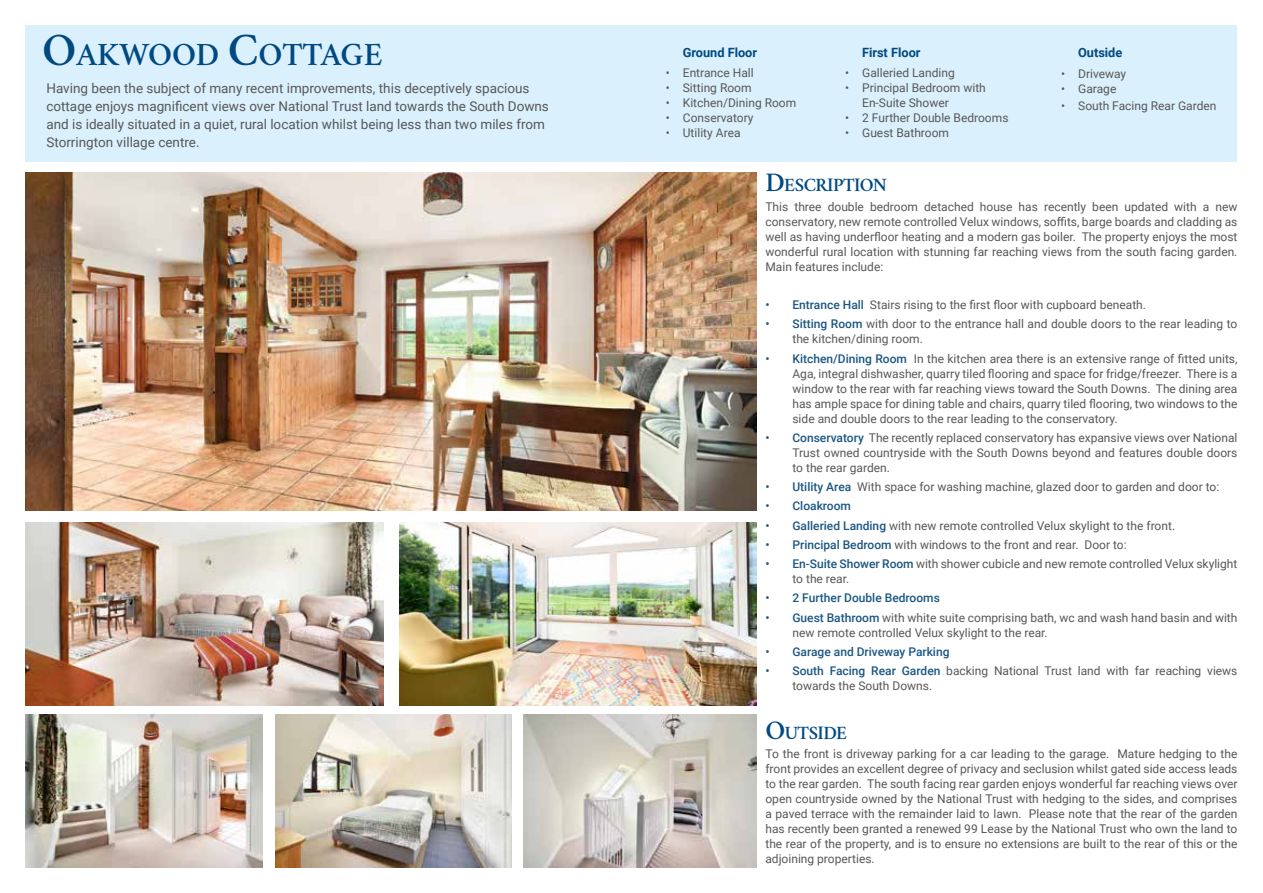
<style>
.page{position:relative;width:1263px;height:893px;background:#fff}
.page>*{position:absolute;margin:0;border:0;box-sizing:border-box;transform-origin:0 0}
.t1{font:600 32.7px "Crimson";color:#004a81}
.t2{font:600 18.9px "Crimson";letter-spacing:-.03em;color:#004a81}
.t3{font:13.5px/18px "Roboto";color:#575756}
.t4{font:700 12.75px "Roboto";color:#004a81}
.t5{font:12px/15px "Roboto";color:#575756}
.t6{font:500 12px "Roboto";color:#1b5783}
.s1{font-size:46.65px}
.s2{font-size:27px}
.s3{font-weight:500;color:#1b5783}
</style>
<div class="page">
<div style="left:26px;top:26px;width:1211px;height:136px;background:#dbf0fd"></div>
<img style="left:26px;top:172px;width:731px;height:339px">
<img style="left:26px;top:714px;width:237px;height:153px">
<img style="left:523px;top:714px;width:234px;height:153px">
<img style="left:275px;top:714px;width:236px;height:153px">
<img style="left:26px;top:522px;width:357px;height:184px">
<img style="left:399px;top:522px;width:358px;height:184px">
<h1 class="t1" style="left:42px;top:35px;width:342px"><span class="s1">O</span>AKWOOD <span class="s1">C</span>OTTAGE</h1>
<p class="t3" style="left:46px;top:78px;width:504px">Having been the subject of many recent improvements, this deceptively spacious cottage enjoys magnificent views over National Trust land towards the South Downs and is ideally situated in a quiet, rural location whilst being less than two miles from Storrington village centre.</p>
<p class="t4" style="left:683px;top:47px;width:76px">Ground Floor</p>
<p class="t5" style="left:666px;top:66px;width:89px">• Entrance Hall</p>
<p class="t5" style="left:666px;top:81px;width:87px">• Sitting Room</p>
<p class="t5" style="left:666px;top:96px;width:132px">• Kitchen/Dining Room</p>
<p class="t5" style="left:666px;top:111px;width:89px">• Conservatory</p>
<p class="t5" style="left:666px;top:126px;width:76px">• Utility Area</p>
<p class="t4" style="left:862px;top:47px;width:60px">First Floor</p>
<p class="t5" style="left:845px;top:66px;width:111px">• Galleried Landing</p>
<p class="t5" style="left:862px;top:81px;width:125px;text-indent:-17px">• Principal Bedroom with<br>En-Suite Shower</p>
<p class="t5" style="left:845px;top:111px;width:165px">• 2 Further Double Bedrooms</p>
<p class="t5" style="left:845px;top:126px;width:105px">• Guest Bathroom</p>
<p class="t4" style="left:1078px;top:47px;width:46px">Outside</p>
<p class="t5" style="left:1061px;top:67px;width:67px">• Driveway</p>
<p class="t5" style="left:1061px;top:82px;width:57px">• Garage</p>
<p class="t5" style="left:1061px;top:99px;width:157px">• South Facing Rear Garden</p>
<h2 class="t2" style="left:765px;top:174px;width:123px"><span class="s2">D</span>ESCRIPTION</h2>
<p class="t5" style="left:765px;top:200px;width:473px;text-align:justify">This three double bedroom detached house has recently been updated with a new conservatory, new remote controlled Velux windows, soffits, barge boards and cladding as well as having underfloor heating and a modern gas boiler. The property enjoys the most wonderful rural location with stunning far reaching views from the south facing garden.<br>Main features include:</p>
<p class="t5" style="left:765px;top:297px;width:382px"><span class="s3">• Entrance Hall</span> Stairs rising to the first floor with cupboard beneath.</p>
<p class="t5" style="left:792px;top:318px;width:446px;text-indent:-27px"><span class="s3">• Sitting Room</span> with door to the entrance hall and double doors to the rear leading to the kitchen/dining room.</p>
<p class="t5" style="left:792px;top:350px;width:446px;text-align:justify;text-indent:-27px"><span class="s3">• Kitchen/Dining Room</span> In the kitchen area there is an extensive range of fitted units, Aga, integral dishwasher, quarry tiled flooring and space for fridge/freezer. There is a window to the rear with far reaching views toward the South Downs. The dining area has ample space for dining table and chairs, quarry tiled flooring, two windows to the side and double doors to the rear leading to the conservatory.</p>
<p class="t5" style="left:792px;top:431px;width:446px;text-align:justify;text-indent:-27px"><span class="s3">• Conservatory</span> The recently replaced conservatory has expansive views over National Trust owned countryside with the South Downs beyond and features double doors to the rear garden.</p>
<p class="t5" style="left:765px;top:479px;width:455px"><span class="s3">• Utility Area</span> With space for washing machine, glazed door to garden and door to:</p>
<p class="t6" style="left:765px;top:501px;width:87px">• Cloakroom</p>
<p class="t5" style="left:765px;top:517px;width:411px"><span class="s3">• Galleried Landing</span> with new remote controlled Velux skylight to the front.</p>
<p class="t5" style="left:765px;top:537px;width:363px"><span class="s3">• Principal Bedroom</span> with windows to the front and rear. Door to:</p>
<p class="t5" style="left:792px;top:557px;width:446px;text-indent:-27px"><span class="s3">• En-Suite Shower Room</span> with shower cubicle and new remote controlled Velux skylight to the rear.</p>
<p class="t6" style="left:765px;top:593px;width:176px">• 2 Further Double Bedrooms</p>
<p class="t5" style="left:792px;top:611px;width:446px;text-indent:-27px"><span class="s3">• Guest Bathroom</span> with white suite comprising bath, wc and wash hand basin and with new remote controlled Velux skylight to the rear.</p>
<p class="t6" style="left:765px;top:647px;width:186px">• Garage and Driveway Parking</p>
<p class="t5" style="left:792px;top:664px;width:446px;text-indent:-27px"><span class="s3">• South Facing Rear Garden</span> backing National Trust land with far reaching views towards the South Downs.</p>
<h2 class="t2" style="left:765px;top:722px;width:83px"><span class="s2">O</span>UTSIDE</h2>
<p class="t5" style="left:765px;top:746px;width:473px;text-align:justify">To the front is driveway parking for a car leading to the garage. Mature hedging to the front provides an excellent degree of privacy and seclusion whilst gated side access leads to the rear garden. The south facing rear garden enjoys wonderful far reaching views over open countryside owned by the National Trust with hedging to the sides, and comprises a paved terrace with the remainder laid to lawn. Please note that the rear of the garden has recently been granted a renewed 99 Lease by the National Trust who own the land to the rear of the property, and is to ensure no extensions are built to the rear of this or the adjoining properties.</p>
</div>
